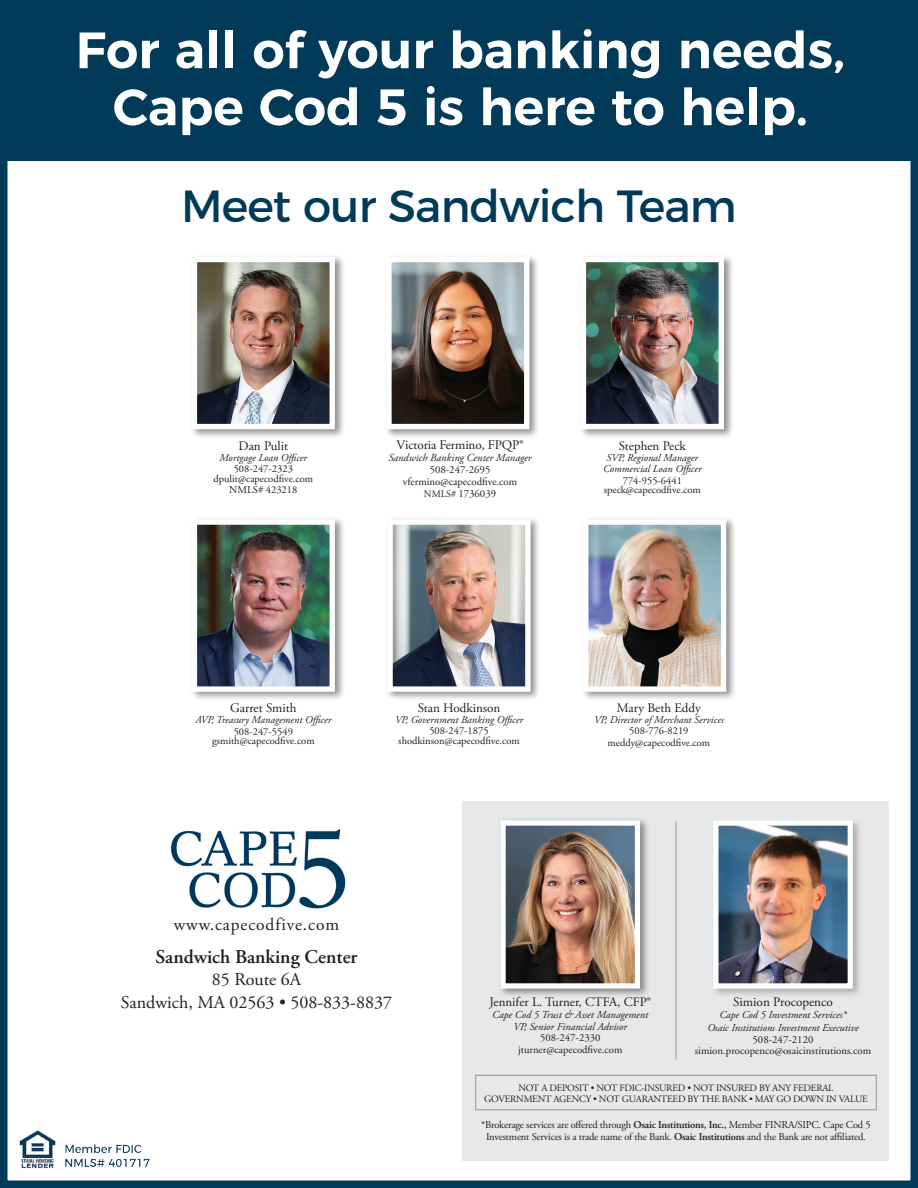
<style>
.page{position:relative;width:918px;height:1188px;background:#fff}
.page>*{position:absolute;margin:0;border:0;box-sizing:border-box;transform-origin:0 0}
.t1{font:600 51px "Montserrat";color:#fff}
.t2{font:45px "Montserrat";letter-spacing:-.02em;color:#023b5a}
.t3{font:600 19.5px "Adobe Garamond Pro";color:#231f20}
.t4{font:18px "Adobe Garamond Pro";color:#231f20}
.t5{font:17.55px "Adobe Garamond Pro";letter-spacing:.05em;color:#231f20}
.Captions{font:13.2px "Adobe Garamond Pro";color:#231f20}
.Captions-2{font:13.05px "Adobe Garamond Pro";color:#231f20}
.Captions-3{font:10.8px "Adobe Garamond Pro";color:#231f20}
.Captions-4{font:italic 10.8px "Adobe Garamond Pro";color:#231f20}
.Captions-5{font:italic 10.65px "Adobe Garamond Pro";color:#231f20}
.Captions-6{font:10.65px "Adobe Garamond Pro";color:#231f20}
.Captions-7{font:italic 10.5px/12.1px "Adobe Garamond Pro";color:#231f20;text-align:center}
.Captions-8{font:10.5px "Adobe Garamond Pro";color:#231f20}
.Captions-9{font:10.5px/12.6px "Adobe Garamond Pro";letter-spacing:-.02em;color:#231f20;text-align:center}
.t6{font:9.75px/11.7px "Adobe Garamond Pro";letter-spacing:-.025em;color:#231f20;text-align:center}
.s1{font-size:9.9px}
.s2{font-weight:600}
</style>
<div class="page">
<div style="left:0;top:0;width:918px;height:1188px;border:8px solid #023b5a"></div>
<div style="left:190px;top:254px;width:155px;height:185px;background:#231f20;opacity:.5"></div>
<img style="left:198px;top:263px;width:131px;height:160px">
<div style="left:192px;top:257px;width:143px;height:172px;border:5px solid #fff"></div>
<div style="left:579px;top:254px;width:155px;height:185px;background:#231f20;opacity:.5"></div>
<img style="left:587px;top:263px;width:131px;height:160px">
<div style="left:581px;top:257px;width:143px;height:172px;border:5px solid #fff"></div>
<div style="left:190px;top:516px;width:155px;height:185px;background:#231f20;opacity:.5"></div>
<img style="left:198px;top:525px;width:131px;height:161px">
<div style="left:192px;top:519px;width:143px;height:173px;border:5px solid #fff"></div>
<div style="left:385px;top:516px;width:156px;height:185px;background:#231f20;opacity:.5"></div>
<img style="left:393px;top:525px;width:132px;height:161px">
<div style="left:387px;top:519px;width:144px;height:173px;border:5px solid #fff"></div>
<div style="left:0;top:0;width:918px;height:160px;background:#023b5a"></div>
<img style="left:171px;top:829px;width:175px;height:80px">
<div style="left:581px;top:516px;width:156px;height:185px;background:#231f20;opacity:.5"></div>
<img style="left:589px;top:525px;width:131px;height:161px">
<div style="left:583px;top:519px;width:143px;height:173px;border:5px solid #fff"></div>
<div style="left:384px;top:254px;width:156px;height:185px;background:#231f20;opacity:.5"></div>
<img style="left:392px;top:263px;width:131px;height:160px">
<div style="left:386px;top:257px;width:143px;height:172px;border:5px solid #fff"></div>
<div style="left:463px;top:801px;width:426px;height:360px;background:#e7e8e9"></div>
<div style="left:711px;top:817px;width:153px;height:181px;background:#231f20;opacity:.3"></div>
<img style="left:719px;top:826px;width:128px;height:157px">
<div style="left:713px;top:820px;width:140px;height:169px;border:5px solid #fff"></div>
<div style="left:498px;top:817px;width:153px;height:181px;background:#231f20;opacity:.5"></div>
<img style="left:506px;top:826px;width:128px;height:157px">
<div style="left:500px;top:820px;width:140px;height:169px;border:5px solid #fff"></div>
<div style="left:475px;top:1075px;width:402px;height:35px;border:1px solid #939598"></div>
<hr style="left:676px;top:822px;width:1px;height:237px;background:#939598">
<img style="left:19px;top:1130px;width:131px;height:38px">
<p class="t1" style="left:76px;top:9px;width:771px">For all of your banking needs,</p>
<p class="t1" style="left:113px;top:66px;width:697px">Cape Cod 5 is here to help.</p>
<p class="t2" style="left:181px;top:170px;width:557px">Meet our Sandwich Team</p>
<p class="Captions-2" style="left:239px;top:438px;width:51px">Dan Pulit</p>
<p class="Captions-7" style="left:220px;top:452px;width:89px">Mortgage Loan Officer</p>
<p class="Captions-8" style="left:234px;top:463px;width:61px">508-247-2323</p>
<p class="Captions-8" style="left:214px;top:472px;width:101px">dpulit@capecodfive.com</p>
<p class="Captions-8" style="left:229px;top:484px;width:70px">NMLS# 423218</p>
<p class="Captions-2" style="left:397px;top:437px;width:128px">Victoria Fermino, FPQP®</p>
<p class="Captions-4" style="left:388px;top:451px;width:145px">Sandwich Banking Center Manager</p>
<p class="Captions-3" style="left:430px;top:463px;width:62px">508-247-2695</p>
<p class="Captions-3" style="left:403px;top:475px;width:116px">vfermino@capecodfive.com</p>
<p class="Captions-3" style="left:424px;top:487px;width:74px"><span class="s1">NMLS#</span> 1736039</p>
<p class="Captions-2" style="left:619px;top:438px;width:68px">Stephen Peck</p>
<p class="Captions-7" style="left:607px;top:452px;width:93px">SVP, Regional Manager</p>
<p class="Captions-7" style="left:603px;top:463px;width:100px">Commercial Loan Officer</p>
<p class="Captions-8" style="left:623px;top:474px;width:61px">774-955-6441</p>
<p class="Captions-8" style="left:604px;top:483px;width:99px">speck@capecodfive.com</p>
<p class="Captions-2" style="left:230px;top:700px;width:68px">Garret Smith</p>
<p class="Captions-7" style="left:195px;top:714px;width:137px">AVP, Treasury Management Officer</p>
<p class="Captions-8" style="left:234px;top:725px;width:61px">508-247-5549</p>
<p class="Captions-8" style="left:212px;top:734px;width:104px">gsmith@capecodfive.com</p>
<p class="Captions-2" style="left:418px;top:700px;width:84px">Stan Hodkinson</p>
<p class="Captions-7" style="left:395px;top:714px;width:129px">VP, Government Banking Officer</p>
<p class="Captions-8" style="left:429px;top:725px;width:61px">508-247-1875</p>
<p class="Captions-8" style="left:398px;top:734px;width:123px">shodkinson@capecodfive.com</p>
<p class="t5" style="left:174px;top:914px;width:167px">www.capecodfive.com</p>
<p class="Captions-2" style="left:617px;top:700px;width:86px">Mary Beth Eddy</p>
<p class="Captions-7" style="left:594px;top:714px;width:131px">VP, Director of Merchant Services</p>
<p class="Captions-8" style="left:629px;top:725px;width:61px">508-776-8219</p>
<p class="Captions-8" style="left:608px;top:736px;width:104px">meddy@capecodfive.com</p>
<p class="t3" style="left:156px;top:945px;width:203px">Sandwich Banking Center</p>
<p class="t4" style="left:212px;top:969px;width:91px">85 Route 6A</p>
<p class="t4" style="left:121px;top:991px;width:273px">Sandwich, MA 02563 • 508-833-8837</p>
<p class="Captions-2" style="left:489px;top:994px;width:163px">Jennifer L. Turner, CTFA, CFP®</p>
<p class="Captions-5" style="left:492px;top:1008px;width:158px">Cape Cod 5 Trust &amp; Asset Management</p>
<p class="Captions-5" style="left:513px;top:1020px;width:115px">VP, Senior Financial Advisor</p>
<p class="Captions-6" style="left:540px;top:1031px;width:62px">508-247-2330</p>
<p class="Captions-6" style="left:518px;top:1043px;width:106px">jturner@capecodfive.com</p>
<p class="t6" style="left:484px;top:1082px;width:385px">NOT A DEPOSIT • NOT FDIC-INSURED • NOT INSURED BY ANY FEDERAL<br>GOVERNMENT AGENCY • NOT GUARANTEED BY THE BANK • MAY GO DOWN IN VALUE</p>
<p class="Captions" style="left:733px;top:994px;width:101px">Simion Procopenco</p>
<p class="Captions-7" style="left:707px;top:1009px;width:153px">Cape Cod 5 Investment Services*<br>Osaic Institutions Investment Executive</p>
<p class="Captions-3" style="left:753px;top:1033px;width:62px">508-247-2120</p>
<p class="Captions-3" style="left:695px;top:1044px;width:178px">simion.procopenco@osaicinstitutions.com</p>
<p class="Captions-9" style="left:481px;top:1118px;width:391px">*Brokerage services are offered through <span class="s2">Osaic Institutions, Inc.,</span> Member FINRA/SIPC. Cape Cod 5<br>Investment Services is a trade name of the Bank. <span class="s2">Osaic Institutions</span> and the Bank are not affiliated.</p>
</div>
